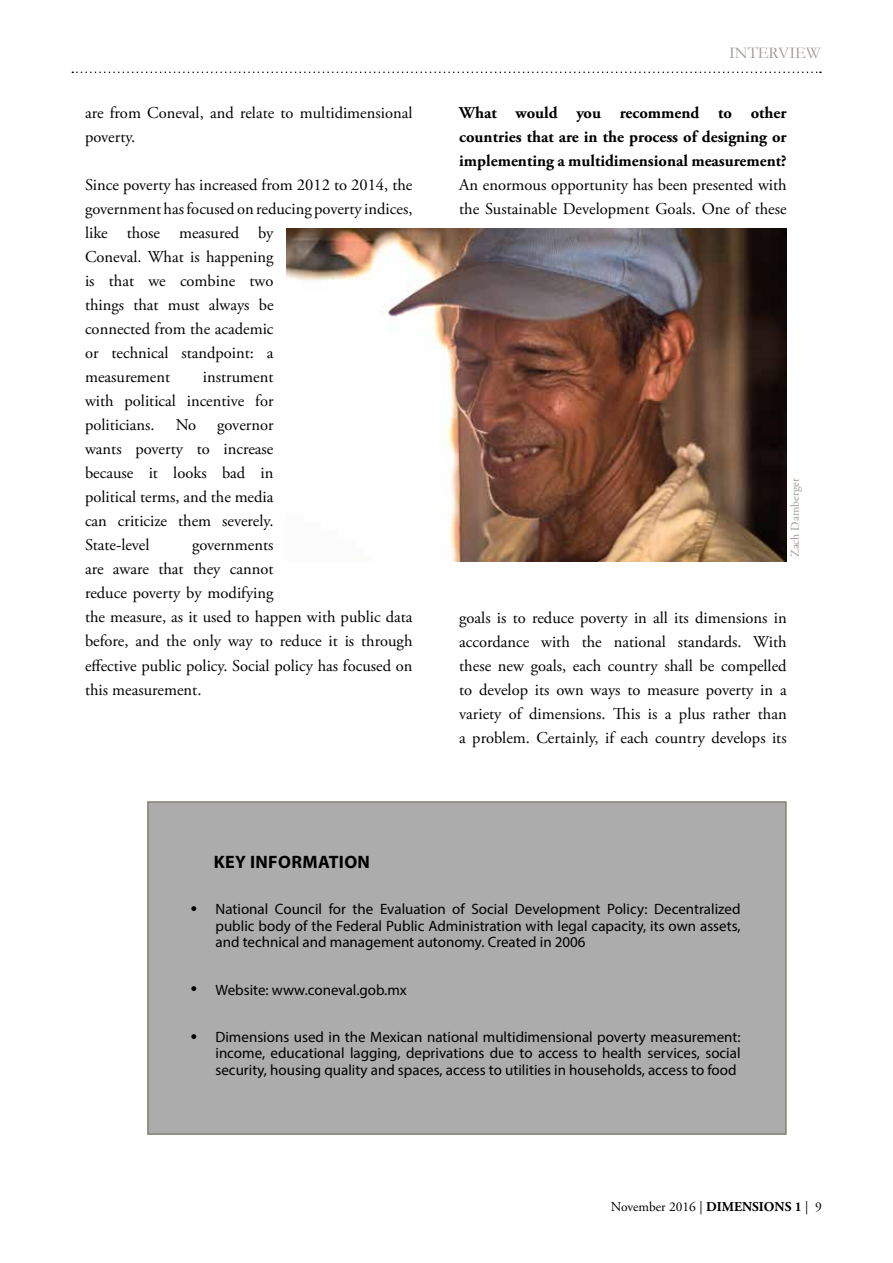
<style>
.page{position:relative;width:893px;height:1263px;background:#fff}
.page>*{position:absolute;margin:0;border:0;box-sizing:border-box;transform-origin:0 0}
.t1{font:19.5px "Garamond";color:#000}
.t2{font:700 18px "Myriad Pro";letter-spacing:.02em;color:#000}
.t3{font:16.5px/24px "Adobe Garamond Pro";color:#000}
.t4{font:700 16.5px/24px "Adobe Garamond Pro";color:#000;text-align:justify}
.t5{font:16.5px "Garamond";color:#9f9c95}
.t6{font:15px/16.5px "Myriad Pro";color:#000;text-align:justify}
.t7{font:13.5px "Adobe Garamond Pro";color:#000}
.t8{font:12px "Adobe Garamond Pro";color:#9f9c95}
.s1{font-family:"Garamond";font-size:19.5px}
.s2{font-weight:700}
</style>
<div class="page">
<img style="left:286px;top:228px;width:501px;height:334px">
<svg style="left:72px;top:72px;width:749px;height:1px"></svg>
<div style="left:147px;top:801px;width:640px;height:334px;background:#acacac;border:2px solid #848177"></div>
<p class="t3" style="left:85px;top:102px;width:329px">are from Coneval, and relate to multidimensional poverty.</p>
<p class="t3" style="left:85px;top:174px;width:329px">Since poverty has increased from 2012 to 2014, the government has focused on reducing poverty indices, like those measured by<br>Coneval. What is happening<br>is that we combine two<br>things that must always be<br>connected from the academic<br>or technical standpoint: a<br>measurement</p>
<p class="t3" style="left:85px;top:366px;width:190px;text-align:justify;text-indent:118px">instrument with political incentive for politicians.</p>
<p class="t3" style="left:176px;top:414px;width:22px">No</p>
<p class="t3" style="left:85px;top:414px;width:190px;text-align:justify;text-indent:132px">governor wants poverty to increase because it looks bad in political terms, and the media can criticize them severely.<br>State-level</p>
<p class="t3" style="left:85px;top:534px;width:329px;text-indent:107px">governments<br>are aware that they cannot<br>reduce poverty by modifying<br>the measure, as it used to happen with public data before, and the only way to reduce it is through effective public policy. Social policy has focused on this measurement.</p>
<p class="t5" style="left:729px;top:42px;width:93px">INTERVIEW</p>
<p class="t4" style="left:459px;top:102px;width:329px">What would you recommend to other countries that are in the process of designing or implementing a multidimensional measurement?</p>
<p class="t3" style="left:459px;top:174px;width:329px">An enormous opportunity has been presented with the Sustainable Development Goals. One of these</p>
<p class="t8" style="left:788px;top:557px;width:80px;rotate:-90deg">Zach Damberger</p>
<p class="t3" style="left:459px;top:606px;width:329px;text-align:justify">goals is to reduce poverty in all its dimensions in accordance with the national standards. With these new goals, each country shall be compelled to develop its own ways to measure poverty in a variety of dimensions. This is a plus rather than a problem. Certainly, if each country develops its</p>
<p class="t2" style="left:214px;top:850px;width:158px">KEY INFORMATION</p>
<p class="t6" style="left:215px;top:901px;width:527px;text-indent:-25px"><span class="s1">•</span> National Council for the Evaluation of Social Development Policy: Decentralized public body of the Federal Public Administration with legal capacity, its own assets, and technical and management autonomy. Created in 2006</p>
<p class="t6" style="left:191px;top:981px;width:218px"><span class="s1">•</span> Website: www.coneval.gob.mx</p>
<p class="t6" style="left:215px;top:1028px;width:527px">Dimensions used in the Mexican national multidimensional poverty measurement: income, educational lagging, deprivations due to access to health services, social security, housing quality and spaces, access to utilities in households, access to food</p>
<p class="t1" style="left:191px;top:1025px;width:8px">•</p>
<p class="t7" style="left:611px;top:1199px;width:212px">November 2016 | <span class="s2">DIMENSIONS 1</span> | 9</p>
</div>
